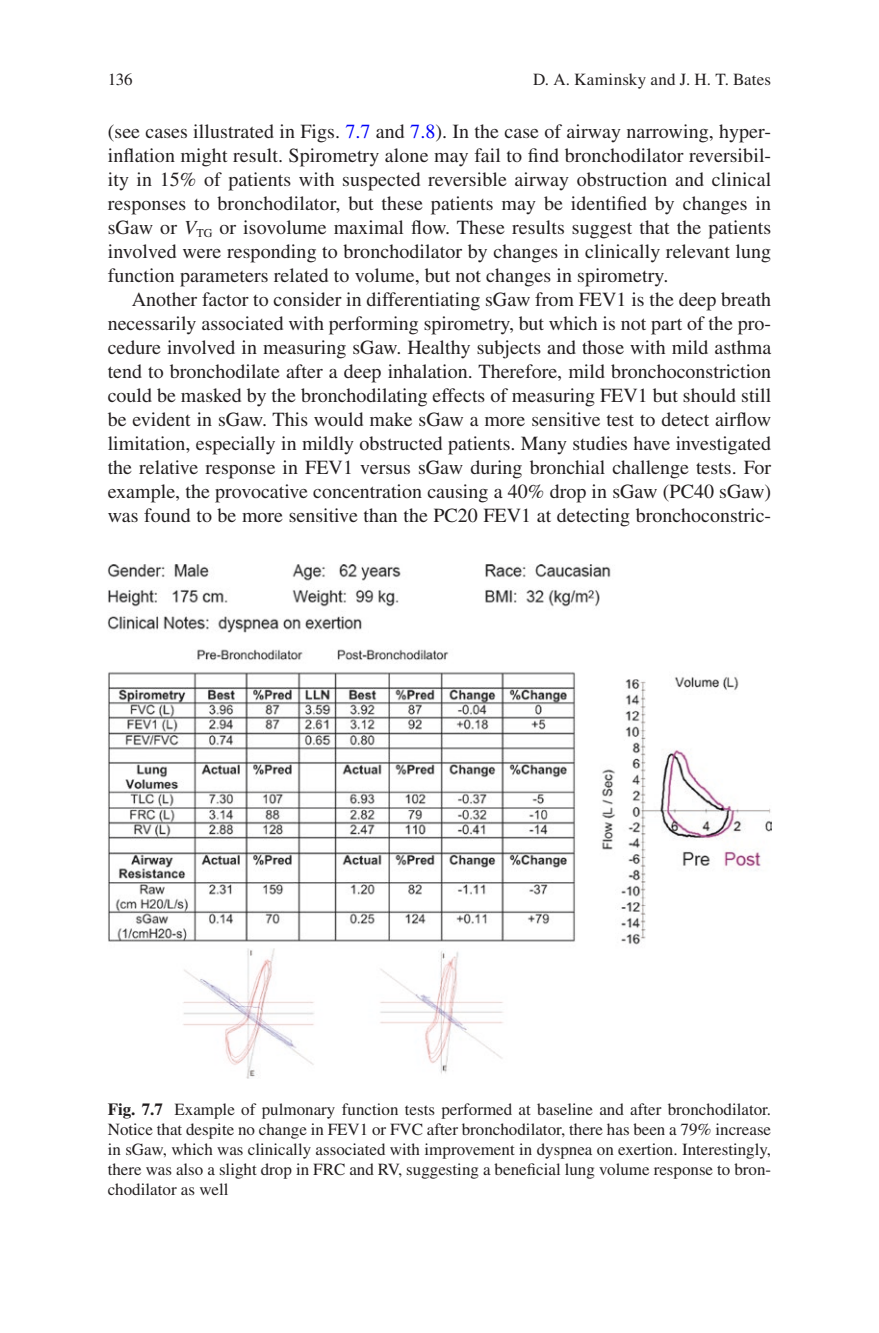
<style>
.page{position:relative;width:879px;height:1333px;background:#fff}
.page>*{position:absolute;margin:0;border:0;box-sizing:border-box;transform-origin:0 0}
.t1{font:20px/24px "Yydvgk Times LT Std";color:#231f20;text-align:justify}
.t2{font:17px/20px "Yydvgk Times LT Std";color:#231f20;text-align:justify}
.t3{font:17px "Ypyrtv Times LT Std";letter-spacing:.015em;color:#231f20}
.s1{color:#0000fa}
.s2{font-family:"Pkbwqq Times LT Std";font-style:italic}
.s3{font-family:"Lctnkd Times LT Std";font-weight:700}
</style>
<div class="page">
<img style="left:108px;top:564px;width:663px;height:514px">
<p class="t2" style="left:108px;top:69px;width:26px">136</p>
<p class="t1" style="left:108px;top:119px;width:665px">(see cases illustrated in Figs. <span class="s1">7.7</span> and <span class="s1">7.8</span>). In the case of airway narrowing, hyper&shy;inflation might result. Spirometry alone may fail to find bronchodilator reversibil&shy;ity in 15% of patients with suspected reversible airway obstruction and clinical responses to bronchodilator, but these patients may be identified by changes in sGaw or <span class="s2">V</span><sub>TG</sub> or isovolume maximal flow. These results suggest that the patients involved were responding to bronchodilator by changes in clinically relevant lung function parameters related to volume, but not changes in spirometry.</p>
<p class="t1" style="left:108px;top:287px;width:665px;text-indent:24px">Another factor to consider in differentiating sGaw from FEV1 is the deep breath necessarily associated with performing spirometry, but which is not part of the pro&shy;cedure involved in measuring sGaw. Healthy subjects and those with mild asthma tend to bronchodilate after a deep inhalation. Therefore, mild bronchoconstriction could be masked by the bronchodilating effects of measuring FEV1 but should still be evident in sGaw. This would make sGaw a more sensitive test to detect airflow limitation, especially in mildly obstructed patients. Many studies have investigated the relative response in FEV1 versus sGaw during bronchial challenge tests. For example, the provocative concentration causing a 40% drop in sGaw (PC40 sGaw) was found to be more sensitive than the PC20 FEV1 at detecting bronchoconstric-</p>
<p class="t3" style="left:533px;top:70px;width:240px">D. A. Kaminsky and J. H. T. Bates</p>
<p class="t2" style="left:108px;top:1098px;width:665px"><span class="s3">Fig. 7.7</span> Example of pulmonary function tests performed at baseline and after bronchodilator.<br>Notice that despite no change in FEV1 or FVC after bronchodilator, there has been a 79% increase in sGaw, which was clinically associated with improvement in dyspnea on exertion. Interestingly, there was also a slight drop in FRC and RV, suggesting a beneficial lung volume response to bron&shy;chodilator as well</p>
</div>
